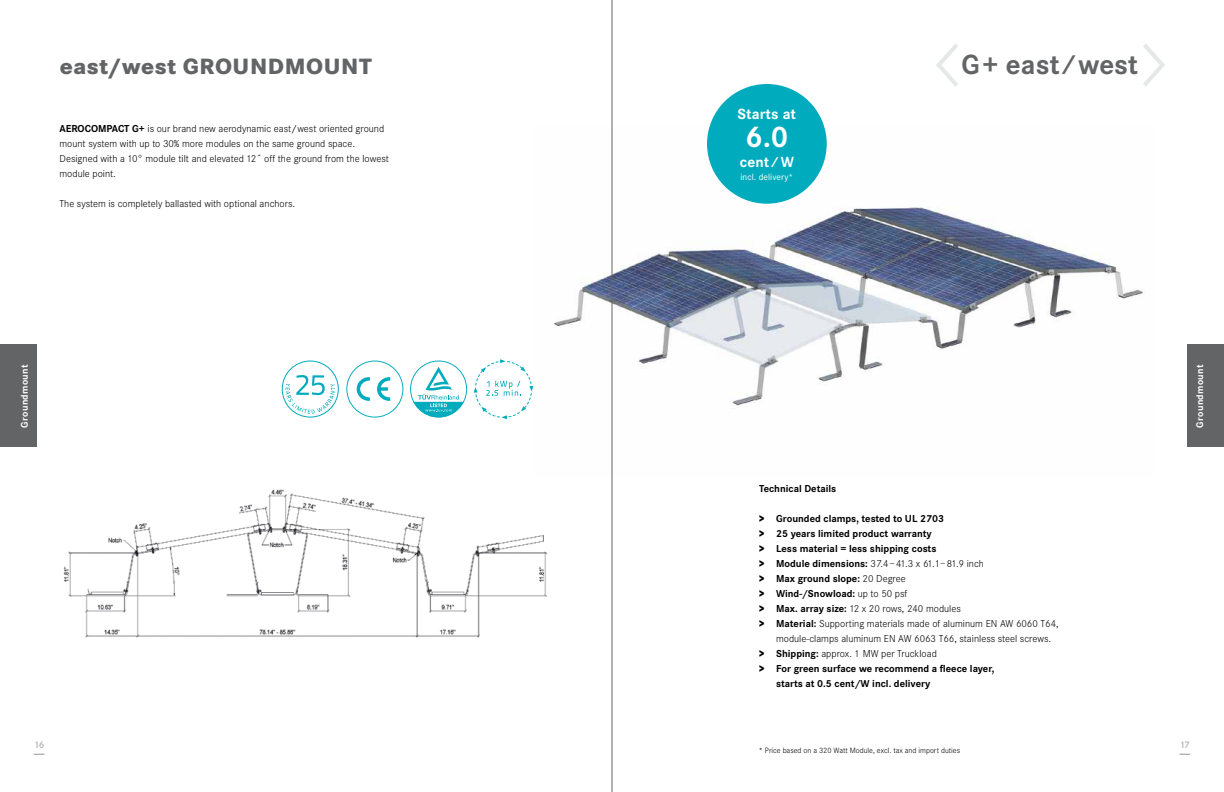
<style>
.page{position:relative;width:1224px;height:792px;background:#fff}
.page>*{position:absolute;margin:0;border:0;box-sizing:border-box;transform-origin:0 0}
.t1{font:700 30.7px "Corporate S";color:#fff}
.t2{font:700 28.8px "Corporate S";color:#636466}
.t3{font:800 23px "Corporate S";letter-spacing:.03em;color:#636466}
.t4{font:700 15.4px "Corporate S";letter-spacing:.005em;color:#fff}
.t5{font:700 15.3px "Corporate S";color:#fff}
.t6{font:300 10.5px/15px "Corporate S";color:#000}
.t7{font:700 10.5px "Corporate S";color:#000}
.t8{font:700 10px "Corporate S";letter-spacing:.03em;color:#fff}
.t9{font:700 10px "Corporate S";color:#bcbec0}
.t10{font:9.4px "Corporate S";letter-spacing:.005em;color:#fff}
.t11{font:300 8px "Corporate S";color:#000}
.s1{font-weight:700}
.s2{font-weight:800}
.s3{font-weight:300}
</style>
<div class="page">
<div style="left:282px;top:361px;width:57px;height:57px;border:1px solid #00abbd;border-radius:50%"></div>
<svg style="left:286px;top:375px;width:49px;height:39px"></svg>
<svg style="left:410px;top:361px;width:57px;height:57px"></svg>
<svg style="left:346px;top:361px;width:57px;height:57px"></svg>
<div style="left:1188px;top:345px;width:36px;height:102px;background:#636466"></div>
<div style="left:0;top:345px;width:36px;height:102px;background:#636466"></div>
<img style="left:554px;top:126px;width:589px;height:349px">
<svg style="left:936px;top:44px;width:22px;height:43px"></svg>
<svg style="left:1143px;top:44px;width:22px;height:42px"></svg>
<svg style="left:474px;top:359px;width:59px;height:60px"></svg>
<div style="left:707px;top:84px;width:120px;height:120px;background:#00abbd;border-radius:50%"></div>
<img style="left:63px;top:489px;width:484px;height:149px">
<hr style="left:612px;top:0;width:1px;height:792px;background:#636466">
<h3 class="t3" style="left:60px;top:53px;width:309px">EAST/WEST GROUN DMOUNT</h3>
<h2 class="t2" style="left:961px;top:48px;width:178px">G+ east ⁄ west</h2>
<h3 class="t4" style="left:738px;top:105px;width:60px">Starts at</h3>
<h1 class="t1" style="left:745px;top:119px;width:45px">6.0</h1>
<h3 class="t5" style="left:740px;top:153px;width:56px">cent ⁄ W</h3>
<p class="t10" style="left:740px;top:172px;width:54px">incl. delivery*</p>
<p class="t6" style="left:60px;top:121px;width:331px"><span class="s1">AEROCOMPACT G+</span> is our brand new aerodynamic east/west oriented ground mount system with up to 30% more modules on the same ground space.<br>Designed with a 10° module tilt and elevated 12˝ off the ground from the lowest module point.</p>
<p class="t6" style="left:60px;top:196px;width:237px">The system is completely ballasted with optional anchors.</p>
<p class="t8" style="left:19px;top:428px;width:65px;rotate:-90deg">Groundmount</p>
<p class="t8" style="left:1194px;top:428px;width:65px;rotate:-90deg">Groundmount</p>
<p class="t7" style="left:759px;top:482px;width:79px">Technical Details</p>
<p class="t7" style="left:759px;top:512px;width:186px"><span class="s2">&gt;</span> Grounded clamps, tested to UL 2703</p>
<p class="t7" style="left:759px;top:527px;width:174px"><span class="s2">&gt;</span> 25 years limited product warranty</p>
<p class="t7" style="left:759px;top:542px;width:179px"><span class="s2">&gt;</span> Less material = less shipping costs</p>
<p class="t6" style="left:759px;top:556px;width:226px"><span class="s2">&gt;</span> <span class="s1">Module dimensions:</span> 37.4–41.3 x 61.1–81.9 inch</p>
<p class="t7" style="left:759px;top:572px;width:148px"><span class="s2">&gt;</span> Max ground slope: <span class="s3">20 Degree</span></p>
<p class="t7" style="left:759px;top:587px;width:150px"><span class="s2">&gt;</span> Wind-/Snowload: <span class="s3">up to 50 psf</span></p>
<p class="t6" style="left:759px;top:601px;width:203px"><span class="s2">&gt;</span> <span class="s1">Max. array size:</span> 12 x 20 rows, 240 modules</p>
<p class="t6" style="left:759px;top:616px;width:301px"><span class="s2">&gt;</span> <span class="s1">Material:</span> Supporting materials made of aluminum EN AW 6060 T64,</p>
<p class="t6" style="left:776px;top:631px;width:277px">module-clamps aluminum EN AW 6063 T66, stainless steel screws.</p>
<p class="t6" style="left:759px;top:646px;width:179px"><span class="s2">&gt;</span> <span class="s1">Shipping:</span> approx. 1 MW per Truckload</p>
<p class="t7" style="left:759px;top:662px;width:237px"><span class="s2">&gt;</span> For green surface we recommend a fleece layer,</p>
<p class="t7" style="left:776px;top:677px;width:156px">starts at 0.5 cent/W incl. delivery</p>
<p class="t9" style="left:34px;top:739px;width:12px">16</p>
<p class="t9" style="left:1180px;top:739px;width:12px">17</p>
<p class="t11" style="left:759px;top:746px;width:203px">* Price based on a 320 Watt Module, excl. tax and import duties</p>
</div>
